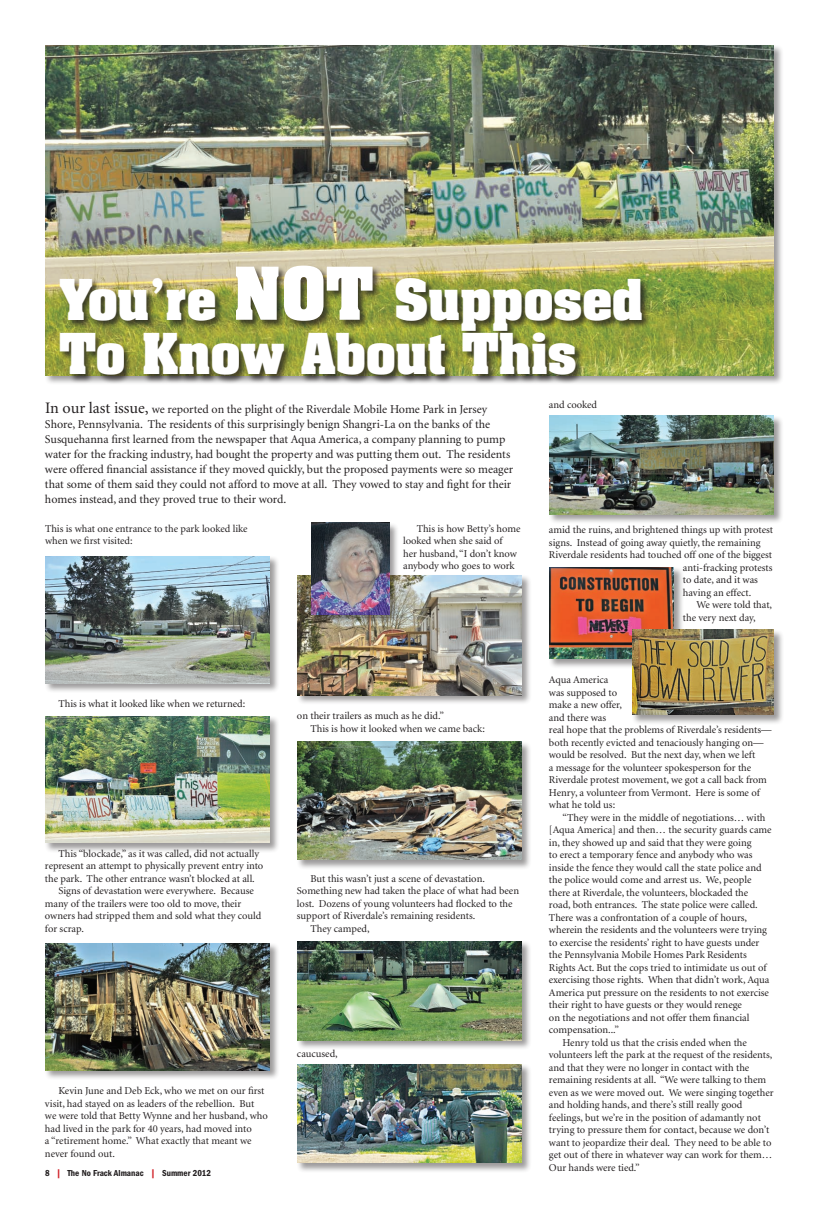
<style>
.page{position:relative;width:819px;height:1224px;background:#fff}
.page>*{position:absolute;margin:0;border:0;box-sizing:border-box;transform-origin:0 0}
.t1{font:700 48px/54px "Aachen";color:#fff}
.t2{font:12px/15px "Minion";color:#231f20}
.t3{font:10.5px/12.5px "Minion";color:#231f20}
.t4{font:600 condensed 9px "Franklin Gothic";color:#231f20}
.s1{font-size:62px}
.s2{font-size:16px}
.s3{color:#d1232a}
</style>
<div class="page">
<div style="left:44px;top:44px;width:740px;height:341px;background:#231f20;opacity:.45"></div>
<img style="left:45px;top:45px;width:729px;height:330px">
<div style="left:59px;top:265px;width:592px;height:119px;background:#231f20;opacity:.75"></div>
<div style="left:44px;top:555px;width:236px;height:138px;background:#231f20;opacity:.45"></div>
<img style="left:45px;top:556px;width:225px;height:127px">
<div style="left:44px;top:715px;width:236px;height:138px;background:#231f20;opacity:.45"></div>
<img style="left:45px;top:716px;width:225px;height:127px">
<div style="left:44px;top:942px;width:236px;height:138px;background:#231f20;opacity:.45"></div>
<img style="left:45px;top:943px;width:225px;height:127px">
<div style="left:296px;top:741px;width:236px;height:129px;background:#231f20;opacity:.45"></div>
<img style="left:297px;top:742px;width:225px;height:118px">
<div style="left:296px;top:941px;width:236px;height:110px;background:#231f20;opacity:.45"></div>
<img style="left:297px;top:942px;width:225px;height:98px">
<div style="left:296px;top:1063px;width:236px;height:110px;background:#231f20;opacity:.45"></div>
<img style="left:297px;top:1064px;width:225px;height:99px">
<div style="left:548px;top:415px;width:236px;height:110px;background:#231f20;opacity:.45"></div>
<img style="left:549px;top:416px;width:225px;height:99px">
<div style="left:548px;top:566px;width:136px;height:102px;background:#231f20;opacity:.45"></div>
<img style="left:549px;top:567px;width:125px;height:92px">
<div style="left:631px;top:629px;width:153px;height:96px;background:#231f20;opacity:.45"></div>
<img style="left:632px;top:630px;width:142px;height:85px">
<div style="left:296px;top:574px;width:236px;height:131px;background:#231f20;opacity:.45"></div>
<img style="left:297px;top:575px;width:225px;height:120px">
<div style="left:310px;top:522px;width:90px;height:102px;background:#231f20;opacity:.45"></div>
<img style="left:311px;top:523px;width:79px;height:91px">
<p class="t1" style="left:59px;top:271px;width:585px">You’re <span class="s1">NOT</span> Supposed<br>To Know About This</p>
<p class="t2" style="left:45px;top:402px;width:470px"><span class="s2">In our last issue,</span> we reported on the plight of the Riverdale Mobile Home Park in Jersey Shore, Pennsylvania. The residents of this surprisingly benign Shangri-La on the banks of the Susquehanna first learned from the newspaper that Aqua America, a company planning to pump water for the fracking industry, had bought the property and was putting them out. The residents were offered financial assistance if they moved quickly, but the proposed payments were so meager that some of them said they could not afford to move at all. They vowed to stay and fight for their homes instead, and they proved true to their word.</p>
<p class="t3" style="left:45px;top:522px;width:204px">This is what one entrance to the park looked like when we first visited:</p>
<p class="t3" style="left:403px;top:522px;width:119px;text-indent:14px">This is how Betty’s home looked when she said of<br>her husband, “I don’t know anybody who goes to work</p>
<p class="t3" style="left:58px;top:697px;width:188px">This is what it looked like when we returned:</p>
<p class="t3" style="left:297px;top:710px;width:148px">on their trailers as much as he did.”</p>
<p class="t3" style="left:310px;top:722px;width:176px">This is how it looked when we came back:</p>
<p class="t3" style="left:45px;top:847px;width:220px;text-indent:14px">This “blockade,” as it was called, did not actually represent an attempt to physically prevent entry into the park. The other entrance wasn’t blocked at all.</p>
<p class="t3" style="left:45px;top:885px;width:218px;text-indent:14px">Signs of devastation were everywhere. Because many of the trailers were too old to move, their owners had stripped them and sold what they could for scrap.</p>
<p class="t3" style="left:297px;top:872px;width:224px;text-indent:14px">But this wasn’t just a scene of devastation.<br>Something new had taken the place of what had been lost. Dozens of young volunteers had flocked to the support of Riverdale’s remaining residents.</p>
<p class="t3" style="left:310px;top:922px;width:61px">They camped,</p>
<p class="t3" style="left:45px;top:1085px;width:224px;text-indent:14px">Kevin June and Deb Eck, who we met on our first visit, had stayed on as leaders of the rebellion. But we were told that Betty Wynne and her husband, who had lived in the park for 40 years, had moved into<br>a “retirement home.” What exactly that meant we never found out.</p>
<p class="t4" style="left:45px;top:1168px;width:168px">8 <span class="s3">|</span> The No Frack Almanac <span class="s3">|</span> Summer 2012</p>
<p class="t3" style="left:297px;top:1047px;width:42px">caucused,</p>
<p class="t3" style="left:549px;top:399px;width:50px">and cooked</p>
<p class="t3" style="left:549px;top:524px;width:226px">amid the ruins, and brightened things up with protest</p>
<p class="t3" style="left:549px;top:537px;width:213px">signs. Instead of going away quietly, the remaining</p>
<p class="t3" style="left:549px;top:549px;width:225px">Riverdale residents had touched off one of the biggest</p>
<p class="t3" style="left:683px;top:562px;width:91px">anti-fracking protests</p>
<p class="t3" style="left:683px;top:574px;width:77px">to date, and it was</p>
<p class="t3" style="left:683px;top:587px;width:70px">having an effect.</p>
<p class="t3" style="left:683px;top:599px;width:91px;text-indent:14px">We were told that, the very next day,</p>
<p class="t3" style="left:549px;top:674px;width:224px">Aqua America<br>was supposed to<br>make a new offer,<br>and there was<br>real hope that the problems of Riverdale’s residents— both recently evicted and tenaciously hanging on— would be resolved. But the next day, when we left<br>a message for the volunteer spokesperson for the Riverdale protest movement, we got a call back from Henry, a volunteer from Vermont. Here is some of what he told us:</p>
<p class="t3" style="left:549px;top:812px;width:224px;text-indent:14px">“They were in the middle of negotiations… with [Aqua America] and then… the security guards came in, they showed up and said that they were going<br>to erect a temporary fence and anybody who was inside the fence they would call the state police and the police would come and arrest us. We, people there at Riverdale, the volunteers, blockaded the road, both entrances. The state police were called.<br>There was a confrontation of a couple of hours, wherein the residents and the volunteers were trying to exercise the residents’ right to have guests under the Pennsylvania Mobile Homes Park Residents Rights Act. But the cops tried to intimidate us out of exercising those rights. When that didn’t work, Aqua America put pressure on the residents to not exercise their right to have guests or they would renege<br>on the negotiations and not offer them financial compensation...”</p>
<p class="t3" style="left:549px;top:1036px;width:226px;text-indent:14px">Henry told us that the crisis ended when the volunteers left the park at the request of the residents, and that they were no longer in contact with the remaining residents at all. “We were talking to them even as we were moved out. We were singing together and holding hands, and there’s still really good feelings, but we’re in the position of adamantly not trying to pressure them for contact, because we don’t want to jeopardize their deal. They need to be able to get out of there in whatever way can work for them… Our hands were tied.”</p>
</div>
